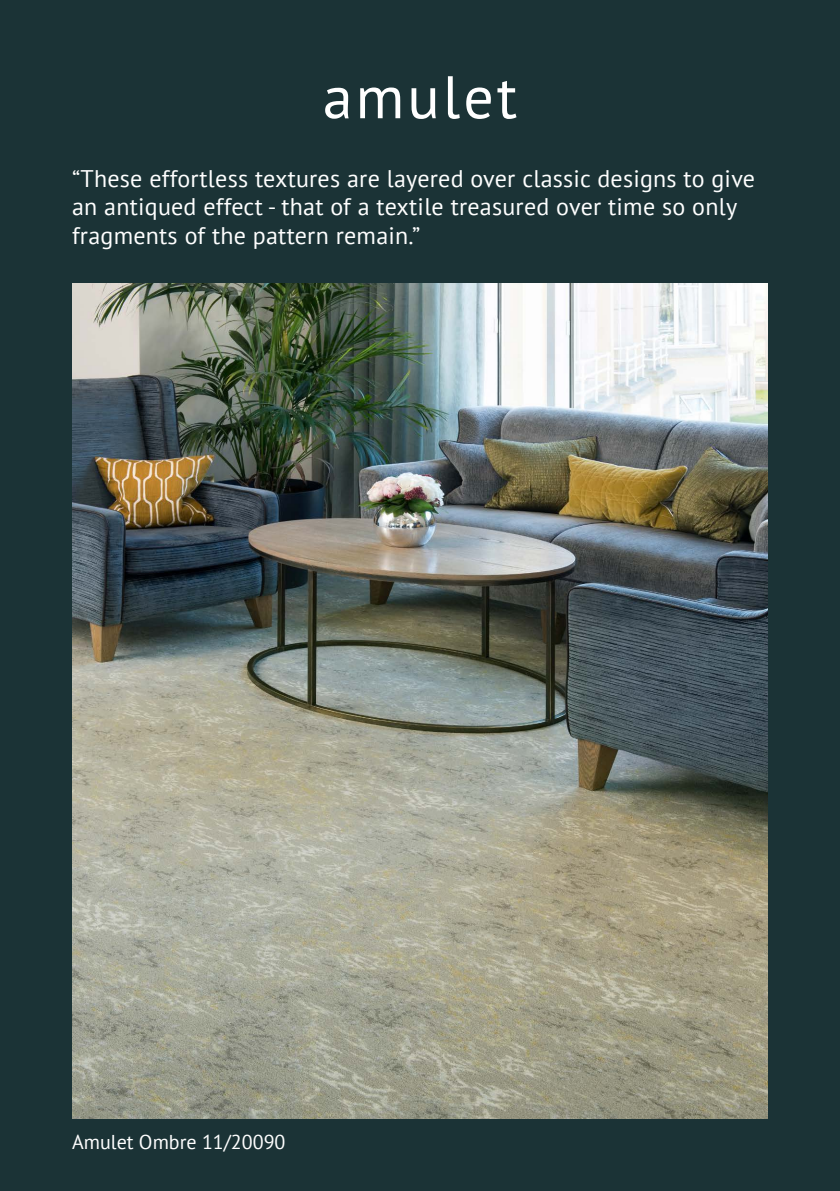
<style>
.page{position:relative;width:840px;height:1191px;background:#fff}
.page>*{position:absolute;margin:0;border:0;box-sizing:border-box;transform-origin:0 0}
.t1{font:60px "PT Sans";letter-spacing:.05em;color:#fff}
.t2{font:24px/28.8px "PT Sans";letter-spacing:.01em;color:#fff}
.t3{font:20px "PT Sans";color:#fff}
</style>
<div class="page">
<div style="left:0;top:0;width:839px;height:1191px;background:#1b3336"></div>
<img style="left:72px;top:283px;width:695px;height:836px">
<h1 class="t1" style="left:322px;top:59px;width:196px">amulet</h1>
<p class="t2" style="left:72px;top:163px;width:684px">“These effortless textures are layered over classic designs to give an antiqued effect - that of a textile treasured over time so only fragments of the pattern remain.”</p>
<p class="t3" style="left:72px;top:1129px;width:215px">Amulet Ombre 11/20090</p>
</div>
